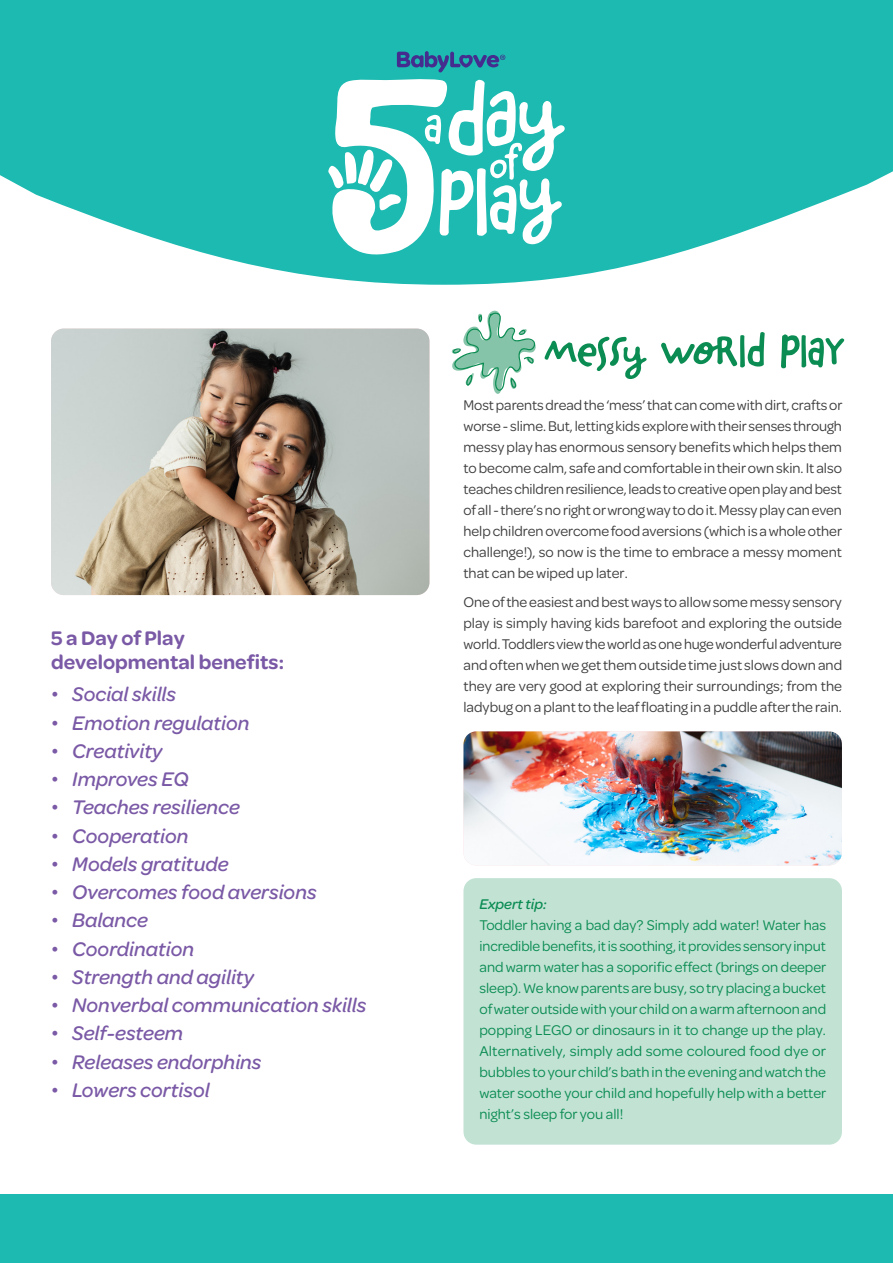
<style>
.page{position:relative;width:893px;height:1263px;background:#fff}
.page>*{position:absolute;margin:0;border:0;box-sizing:border-box;transform-origin:0 0}
.t1{font:italic 500 21px "Omnes";color:#7a59a6}
.t2{font:600 21px/24px "Omnes";color:#7a59a6}
.t3{font:15px/21px "Omnes";color:#3e3e3f;text-align:justify}
.t4{font:15px/21px "Omnes";color:#0a8c52;text-align:justify}
.t5{font:italic 500 15px "Omnes";color:#0a8c52}
</style>
<div class="page">
<div style="left:0;top:1195px;width:893px;height:68px;background:#1cbab0"></div>
<svg style="left:0;top:0;width:893px;height:285px;fill:#1cbab0"></svg>
<svg style="left:397px;top:51px;width:108px;height:21px"></svg>
<svg style="left:328px;top:78px;width:237px;height:184px"></svg>
<div style="left:463px;top:878px;width:379px;height:267px;background:#c2e2d4;border-radius:13px"></div>
<svg style="left:544px;top:337px;width:103px;height:42px"></svg>
<svg style="left:661px;top:332px;width:104px;height:36px"></svg>
<svg style="left:781px;top:334px;width:63px;height:34px"></svg>
<svg style="left:452px;top:311px;width:84px;height:83px"></svg>
<img style="left:463px;top:731px;width:379px;height:134px">
<img style="left:51px;top:329px;width:378px;height:266px">
<p class="t2" style="left:51px;top:624px;width:235px">5 a Day of Play developmental benefits:</p>
<p class="t1" style="left:51px;top:680px;width:127px">• Social skills</p>
<p class="t1" style="left:51px;top:709px;width:200px">• Emotion regulation</p>
<p class="t1" style="left:51px;top:737px;width:113px">• Creativity</p>
<p class="t1" style="left:51px;top:765px;width:140px">• Improves EQ</p>
<p class="t1" style="left:51px;top:793px;width:190px">• Teaches resilience</p>
<p class="t1" style="left:51px;top:822px;width:139px">• Cooperation</p>
<p class="t1" style="left:51px;top:850px;width:179px">• Models gratitude</p>
<p class="t1" style="left:51px;top:878px;width:267px">• Overcomes food aversions</p>
<p class="t1" style="left:51px;top:906px;width:98px">• Balance</p>
<p class="t1" style="left:51px;top:935px;width:145px">• Coordination</p>
<p class="t1" style="left:51px;top:963px;width:205px">• Strength and agility</p>
<p class="t1" style="left:51px;top:991px;width:317px">• Nonverbal communication skills</p>
<p class="t1" style="left:51px;top:1019px;width:134px">• Self-esteem</p>
<p class="t1" style="left:51px;top:1048px;width:212px">• Releases endorphins</p>
<p class="t1" style="left:51px;top:1076px;width:160px">• Lowers cortisol</p>
<p class="t3" style="left:463px;top:393px;width:381px">Most parents dread the ‘mess’ that can come with dirt, crafts or worse - slime. But, letting kids explore with their senses through messy play has enormous sensory benefits which helps them to become calm, safe and comfortable in their own skin. It also teaches children resilience, leads to creative open play and best of all - there’s no right or wrong way to do it. Messy play can even help children overcome food aversions (which is a whole other challenge!), so now is the time to embrace a messy moment that can be wiped up later.</p>
<p class="t3" style="left:463px;top:591px;width:380px">One of the easiest and best ways to allow some messy sensory play is simply having kids barefoot and exploring the outside world. Toddlers view the world as one huge wonderful adventure and often when we get them outside time just slows down and they are very good at exploring their surroundings; from the ladybug on a plant to the leaf floating in a puddle after the rain.</p>
<p class="t5" style="left:479px;top:894px;width:69px">Expert tip:</p>
<p class="t4" style="left:479px;top:914px;width:348px">Toddler having a bad day? Simply add water! Water has incredible benefits, it is soothing, it provides sensory input and warm water has a soporific effect (brings on deeper sleep). We know parents are busy, so try placing a bucket of water outside with your child on a warm afternoon and popping LEGO or dinosaurs in it to change up the play.<br>Alternatively, simply add some coloured food dye or bubbles to your child’s bath in the evening and watch the water soothe your child and hopefully help with a better night’s sleep for you all!</p>
</div>
